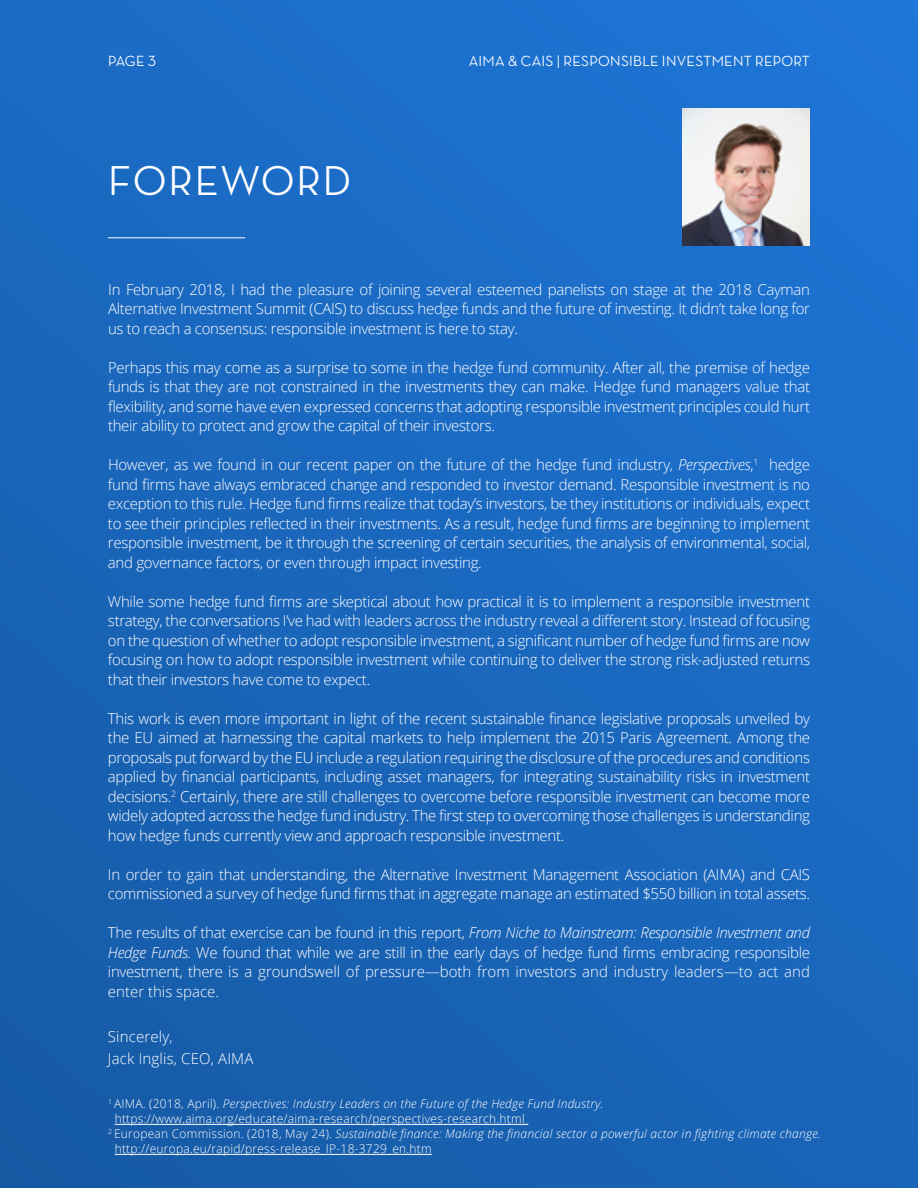
<style>
.page{position:relative;width:918px;height:1188px;background:#fff}
.page>*{position:absolute;margin:0;border:0;box-sizing:border-box;transform-origin:0 0}
.t1{font:500 42.45px "Neutra Disp";letter-spacing:.05em;color:#fff}
.t2{font:300 15px/19.5px "Open Sans";letter-spacing:-.02em;color:#fff;text-align:justify}
.t3{font:500 15px "Neutra Disp";letter-spacing:.02em;color:#fff}
.t4{font:300 15px/22.5px "Open Sans";letter-spacing:.01em;color:#fff}
.t5{font:italic 300 12px "Open Sans";letter-spacing:.02em;color:#fff}
.t6{font:300 12px "Open Sans";letter-spacing:.02em;color:#fff}
.s1{font-style:italic}
.s2{font-style:normal}
</style>
<div class="page">
<div style="left:0;top:0;width:918px;height:1188px;background:linear-gradient(to bottom,#1c71ce,#185fae)"></div>
<hr style="left:108px;top:238px;width:137px;height:1px;background:#fff">
<hr style="left:115px;top:1124px;width:413px;height:1px;background:#fff">
<hr style="left:115px;top:1154px;width:317px;height:1px;background:#fff">
<img style="left:683px;top:108px;width:127px;height:137px">
<p class="t3" style="left:108px;top:54px;width:49px">PAGE 3</p>
<p class="t3" style="left:469px;top:54px;width:343px">AIMA &amp; CAIS | RESPONSIBLE INVESTMENT REPORT</p>
<h1 class="t1" style="left:108px;top:162px;width:245px">FOREWORD</h1>
<p class="t2" style="left:108px;top:281px;width:704px">In February 2018, I had the pleasure of joining several esteemed panelists on stage at the 2018 Cayman Alternative Investment Summit (CAIS) to discuss hedge funds and the future of investing. It didn’t take long for us to reach a consensus: responsible investment is here to stay.</p>
<p class="t2" style="left:108px;top:359px;width:704px">Perhaps this may come as a surprise to some in the hedge fund community. After all, the premise of hedge funds is that they are not constrained in the investments they can make. Hedge fund managers value that flexibility, and some have even expressed concerns that adopting responsible investment principles could hurt their ability to protect and grow the capital of their investors.</p>
<p class="t2" style="left:108px;top:456px;width:704px">However, as we found in our recent paper on the future of the hedge fund industry, <span class="s1">Perspectives</span>,<sup>1</sup> hedge fund firms have always embraced change and responded to investor demand. Responsible investment is no exception to this rule. Hedge fund firms realize that today’s investors, be they institutions or individuals, expect to see their principles reflected in their investments. As a result, hedge fund firms are beginning to implement responsible investment, be it through the screening of certain securities, the analysis of environmental, social, and governance factors, or even through impact investing.</p>
<p class="t2" style="left:108px;top:591px;width:704px">While some hedge fund firms are skeptical about how practical it is to implement a responsible investment strategy, the conversations I’ve had with leaders across the industry reveal a different story. Instead of focusing on the question of whether to adopt responsible investment, a significant number of hedge fund firms are now focusing on how to adopt responsible investment while continuing to deliver the strong risk-adjusted returns that their investors have come to expect.</p>
<p class="t2" style="left:108px;top:708px;width:704px">This work is even more important in light of the recent sustainable finance legislative proposals unveiled by the EU aimed at harnessing the capital markets to help implement the 2015 Paris Agreement. Among the proposals put forward by the EU include a regulation requiring the disclosure of the procedures and conditions applied by financial participants, including asset managers, for integrating sustainability risks in investment decisions.<sup>2</sup> Certainly, there are still challenges to overcome before responsible investment can become more widely adopted across the hedge fund industry. The first step to overcoming those challenges is understanding how hedge funds currently view and approach responsible investment.</p>
<p class="t2" style="left:108px;top:866px;width:704px">In order to gain that understanding, the Alternative Investment Management Association (AIMA) and CAIS commissioned a survey of hedge fund firms that in aggregate manage an estimated $550 billion in total assets.</p>
<p class="t2" style="left:108px;top:924px;width:704px">The results of that exercise can be found in this report, <span class="s1">From Niche to Mainstream: Responsible Investment and Hedge Funds.</span> We found that while we are still in the early days of hedge fund firms embracing responsible investment, there is a groundswell of pressure—both from investors and industry leaders—to act and enter this space.</p>
<p class="t4" style="left:108px;top:1026px;width:147px">Sincerely,<br>Jack Inglis, CEO, AIMA</p>
<p class="t5" style="left:108px;top:1099px;width:497px"><sup>1</sup> <span class="s2">AIMA. (2018, April).</span> Perspectives: Industry Leaders on the Future of the Hedge Fund Industry.</p>
<p class="t6" style="left:115px;top:1114px;width:412px">https://www.aima.org/educate/aima-research/perspectives-research.html</p>
<p class="t5" style="left:108px;top:1126px;width:714px"><sup>2</sup> <span class="s2">European Commission. (2018, May 24).</span> Sustainable finance: Making the financial sector a powerful actor in fighting climate change.</p>
<p class="t6" style="left:115px;top:1144px;width:319px">http://europa.eu/rapid/press-release_IP-18-3729_en.htm</p>
</div>
